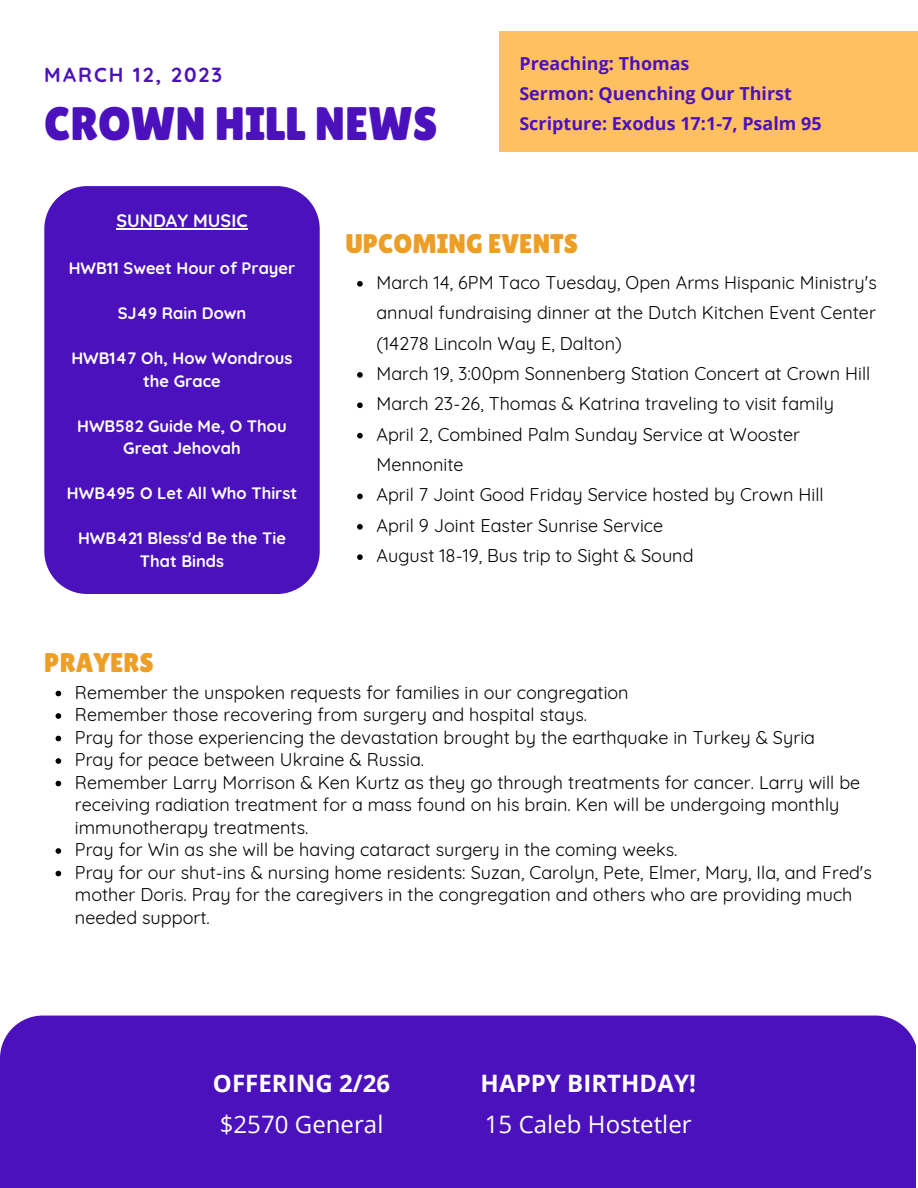
<style>
.page{position:relative;width:918px;height:1188px;background:#fff}
.page>*{position:absolute;margin:0;border:0;box-sizing:border-box;transform-origin:0 0}
.t1{font:46.95px "Lilita One";color:#4b11bd}
.t2{font:27px "Lilita One";color:#ed9e27}
.t3{font:24px "Open Sans";color:#fff}
.t4{font:700 24px "Open Sans";letter-spacing:.005em;color:#fff}
.t5{font:700 20.4px "Quicksand";letter-spacing:.1em;color:#4b11bd}
.t6{font:18px/22.5px "Quicksand";color:#000}
.t7{font:700 18px/30.3px "Open Sans";color:#4b11bd}
.t8{font:700 18px "Quicksand";color:#fff}
.t9{font:700 16.5px/22.5px "Quicksand";color:#fff;text-align:center}
</style>
<div class="page">
<div style="left:499px;top:31px;width:419px;height:121px;background:#ffc060"></div>
<div style="left:0;top:1016px;width:915px;height:172px;background:#4b11bd"></div>
<div style="left:44px;top:186px;width:276px;height:408px;background:#4b11bd"></div>
<svg style="left:56px;top:691px;width:5px;height:5px"></svg>
<svg style="left:56px;top:713px;width:5px;height:6px"></svg>
<svg style="left:56px;top:736px;width:5px;height:5px"></svg>
<svg style="left:56px;top:758px;width:5px;height:6px"></svg>
<svg style="left:56px;top:781px;width:5px;height:5px"></svg>
<svg style="left:56px;top:848px;width:5px;height:6px"></svg>
<svg style="left:56px;top:871px;width:5px;height:5px"></svg>
<hr style="left:116px;top:228px;width:132px;height:1px;background:#fff">
<svg style="left:357px;top:281px;width:6px;height:6px"></svg>
<svg style="left:357px;top:372px;width:6px;height:6px"></svg>
<svg style="left:357px;top:402px;width:6px;height:6px"></svg>
<svg style="left:357px;top:433px;width:6px;height:5px"></svg>
<svg style="left:357px;top:494px;width:6px;height:5px"></svg>
<svg style="left:357px;top:524px;width:6px;height:6px"></svg>
<svg style="left:357px;top:554px;width:6px;height:6px"></svg>
<p class="t5" style="left:44px;top:61px;width:179px">MARCH 12, 2023</p>
<h1 class="t1" style="left:44px;top:96px;width:395px">CROWN HILL NEWS</h1>
<p class="t7" style="left:519px;top:47px;width:304px">Preaching: Thomas<br>Sermon: Quenching Our Thirst<br>Scripture: Exodus 17:1-7, Psalm 95</p>
<p class="t8" style="left:116px;top:209px;width:133px">SUNDAY MUSIC</p>
<p class="t9" style="left:69px;top:257px;width:228px">HWB11 Sweet Hour of Prayer</p>
<p class="t9" style="left:118px;top:302px;width:130px">SJ49 Rain Down</p>
<p class="t9" style="left:71px;top:347px;width:223px">HWB147 Oh, How Wondrous the Grace</p>
<p class="t9" style="left:77px;top:414px;width:211px">HWB582 Guide Me, O Thou<br>Great Jehovah</p>
<p class="t9" style="left:67px;top:482px;width:232px">HWB495 O Let All Who Thirst</p>
<p class="t9" style="left:78px;top:527px;width:209px">HWB421 Bless'd Be the Tie<br>That Binds</p>
<h2 class="t2" style="left:44px;top:647px;width:111px">PRAYERS</h2>
<h2 class="t2" style="left:346px;top:228px;width:234px">UPCOMING EVENTS</h2>
<p class="t6" style="left:376px;top:267px;width:502px;line-height:30.3px">March 14, 6PM Taco Tuesday, Open Arms Hispanic Ministry's annual fundraising dinner at the Dutch Kitchen Event Center (14278 Lincoln Way E, Dalton)<br>March 19, 3:00pm Sonnenberg Station Concert at Crown Hill March 23-26, Thomas &amp; Katrina traveling to visit family<br>April 2, Combined Palm Sunday Service at Wooster Mennonite<br>April 7 Joint Good Friday Service hosted by Crown Hill<br>April 9 Joint Easter Sunrise Service<br>August 18-19, Bus trip to Sight &amp; Sound</p>
<p class="t6" style="left:75px;top:681px;width:798px">Remember the unspoken requests for families in our congregation<br>Remember those recovering from surgery and hospital stays.<br>Pray for those experiencing the devastation brought by the earthquake in Turkey &amp; Syria<br>Pray for peace between Ukraine &amp; Russia.<br>Remember Larry Morrison &amp; Ken Kurtz as they go through treatments for cancer. Larry will be receiving radiation treatment for a mass found on his brain. Ken will be undergoing monthly immunotherapy treatments.<br>Pray for Win as she will be having cataract surgery in the coming weeks.<br>Pray for our shut-ins &amp; nursing home residents: Suzan, Carolyn, Pete, Elmer, Mary, Ila, and Fred's mother Doris. Pray for the caregivers in the congregation and others who are providing much needed support.</p>
<h3 class="t4" style="left:213px;top:1066px;width:179px">OFFERING 2/26</h3>
<h3 class="t3" style="left:220px;top:1107px;width:165px">$2570 General</h3>
<h3 class="t4" style="left:481px;top:1066px;width:217px">HAPPY BIRTHDAY!</h3>
<h3 class="t3" style="left:485px;top:1107px;width:208px">15 Caleb Hostetler</h3>
</div>
